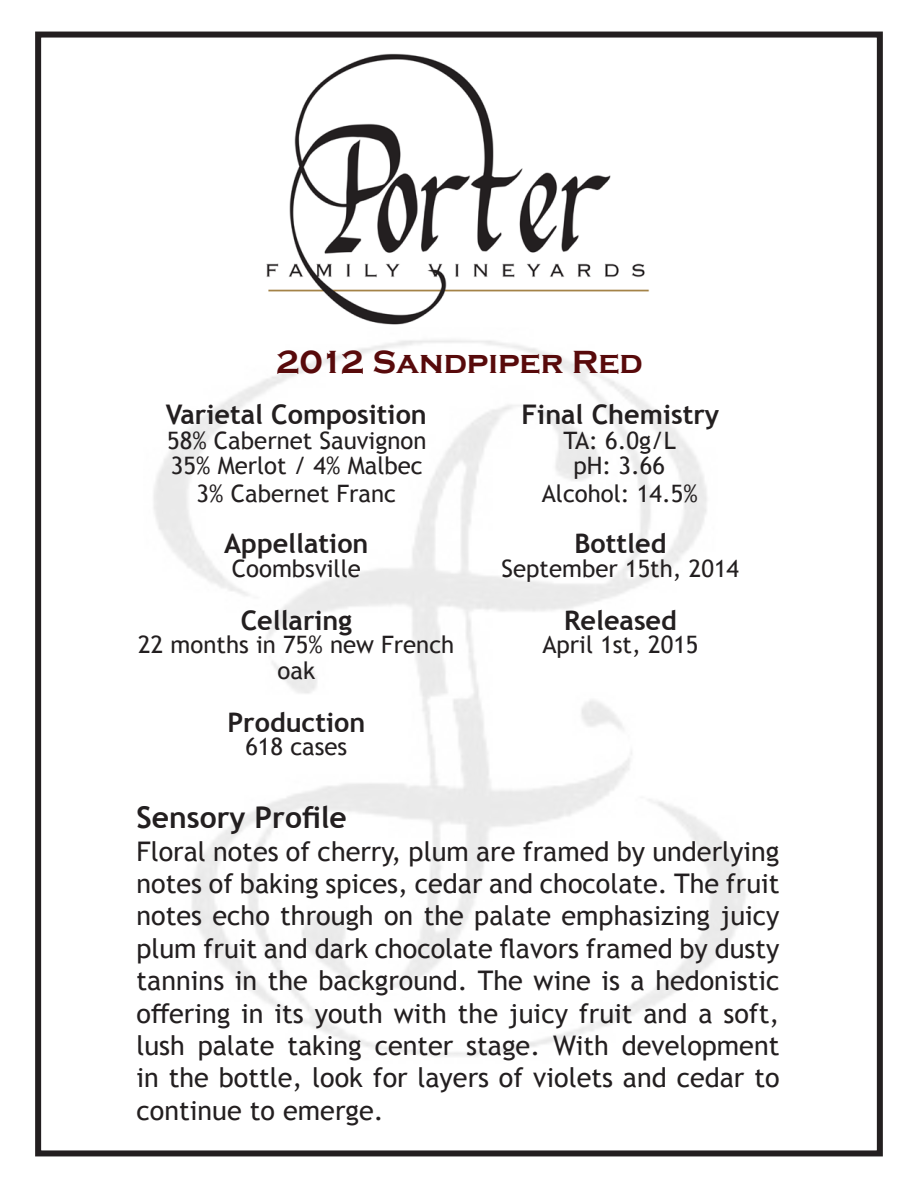
<style>
.page{position:relative;width:918px;height:1188px;background:#fff}
.page>*{position:absolute;margin:0;border:0;box-sizing:border-box;transform-origin:0 0}
.t1{font:700 33px "Copperplate Gothic";color:#580a0b}
.t2{font:700 30px "Trebuchet MS";color:#231f20}
.t3{font:27px/32.4px "Trebuchet MS";color:#231f20;text-align:justify}
.t4{font:700 27px "Trebuchet MS";color:#231f20}
.t5{font:24px "Trebuchet MS";color:#231f20}
</style>
<div class="page">
<img style="left:266px;top:53px;width:383px;height:272px">
<div style="left:35px;top:32px;width:848px;height:1124px;border:6px solid #231f20"></div>
<p class="t1" style="left:276px;top:343px;width:368px">2012 Sandpiper Red</p>
<p class="t4" style="left:166px;top:398px;width:263px">Varietal Composition</p>
<p class="t4" style="left:522px;top:398px;width:199px">Final Chemistry</p>
<p class="t5" style="left:167px;top:425px;width:261px">58% Cabernet Sauvignon</p>
<p class="t5" style="left:563px;top:425px;width:114px">TA: 6.0g/L</p>
<p class="t5" style="left:171px;top:451px;width:253px">35% Merlot / 4% Malbec</p>
<p class="t5" style="left:573px;top:451px;width:93px">pH: 3.66</p>
<p class="t5" style="left:197px;top:479px;width:201px">3% Cabernet Franc</p>
<p class="t5" style="left:542px;top:479px;width:158px">Alcohol: 14.5%</p>
<p class="t4" style="left:224px;top:527px;width:146px">Appellation</p>
<p class="t4" style="left:574px;top:527px;width:93px">Bottled</p>
<p class="t5" style="left:232px;top:553px;width:130px">Coombsville</p>
<p class="t5" style="left:502px;top:553px;width:239px">September 15th, 2014</p>
<p class="t4" style="left:241px;top:603px;width:113px">Cellaring</p>
<p class="t4" style="left:564px;top:603px;width:114px">Released</p>
<p class="t5" style="left:138px;top:630px;width:318px">22 months in 75% new French</p>
<p class="t5" style="left:542px;top:630px;width:158px">April 1st, 2015</p>
<p class="t5" style="left:278px;top:655px;width:39px">oak</p>
<p class="t4" style="left:227px;top:706px;width:140px">Production</p>
<p class="t5" style="left:245px;top:732px;width:103px">618 cases</p>
<p class="t2" style="left:137px;top:799px;width:212px">Sensory Profile</p>
<p class="t3" style="left:137px;top:835px;width:644px">Floral notes of cherry, plum are framed by underlying notes of baking spices, cedar and chocolate. The fruit notes echo through on the palate emphasizing juicy plum fruit and dark chocolate flavors framed by dusty tannins in the background. The wine is a hedonistic offering in its youth with the juicy fruit and a soft, lush palate taking center stage. With development in the bottle, look for layers of violets and cedar to continue to emerge.</p>
</div>
